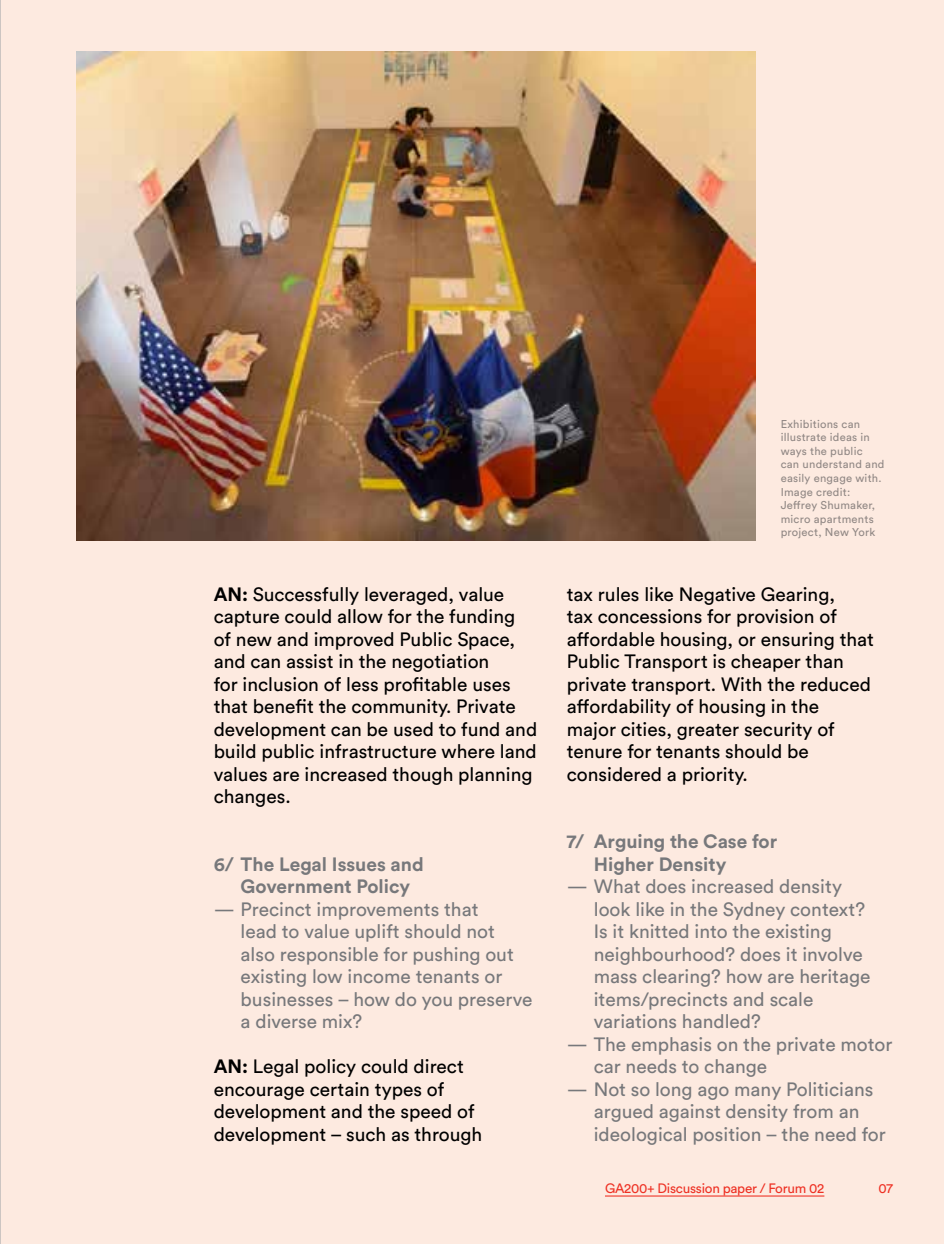
<style>
.page{position:relative;width:944px;height:1244px;background:#fdeae0}
.page>*{position:absolute;margin:0;border:0;box-sizing:border-box;transform-origin:0 0}
.t1{font:19.12px/22.5px "Circular Std";color:#000}
.t2{font:19.12px/22.5px "Circular Std";color:#77787b}
.t3{font:700 19.12px/22.5px "Circular Std";color:#77787b}
.t4{font:13.5px "Circular Std";letter-spacing:-.02em;color:#ee3124}
.t5{font:11.25px/13.5px "Circular Std";letter-spacing:.02em;color:#939598}
.s1{font-weight:700}
</style>
<div class="page">
<img style="left:77px;top:51px;width:679px;height:490px">
<hr style="left:0;top:0;width:1px;height:1244px;background:#a7a9ac">
<hr style="left:605px;top:1195px;width:219px;height:1px;background:#ee3124">
<p class="t1" style="left:214px;top:582px;width:325px"><span class="s1">AN:</span> Successfully leveraged, value capture could allow for the funding of new and improved Public Space, and can assist in the negotiation<br>for inclusion of less profitable uses that benefit the community. Private development can be used to fund and build public infrastructure where land values are increased though planning changes.</p>
<p class="t3" style="left:241px;top:852px;width:185px;text-indent:-27px">6/ The Legal Issues and<br>Government Policy</p>
<p class="t2" style="left:241px;top:897px;width:293px;text-indent:-27px">— Precinct improvements that<br>lead to value uplift should not also responsible for pushing out existing low income tenants or businesses – how do you preserve a diverse mix?</p>
<p class="t1" style="left:214px;top:1055px;width:270px"><span class="s1">AN:</span> Legal policy could direct encourage certain types of development and the speed of development – such as through</p>
<p class="t5" style="left:781px;top:417px;width:105px">Exhibitions can illustrate ideas in ways the public<br>can understand and easily engage with.<br>Image credit:<br>Jeffrey Shumaker, micro apartments project, New York</p>
<p class="t1" style="left:567px;top:582px;width:309px">tax rules like Negative Gearing,<br>tax concessions for provision of affordable housing, or ensuring that<br>Public Transport is cheaper than private transport. With the reduced affordability of housing in the<br>major cities, greater security of tenure for tenants should be considered a priority.</p>
<p class="t3" style="left:594px;top:830px;width:185px;text-indent:-27px">7/ Arguing the Case for<br>Higher Density</p>
<p class="t2" style="left:594px;top:875px;width:278px;text-indent:-27px">— What does increased density look like in the Sydney context?<br>Is it knitted into the existing neighbourhood? does it involve mass clearing? how are heritage items/precincts and scale variations handled?</p>
<p class="t2" style="left:594px;top:1032px;width:300px;text-indent:-27px">— The emphasis on the private motor car needs to change</p>
<p class="t2" style="left:594px;top:1077px;width:294px;text-indent:-27px">— Not so long ago many Politicians argued against density from an ideological position – the need for</p>
<p class="t4" style="left:605px;top:1180px;width:221px">GA200+ Discussion paper / Forum 02</p>
<p class="t4" style="left:878px;top:1180px;width:16px">07</p>
</div>
